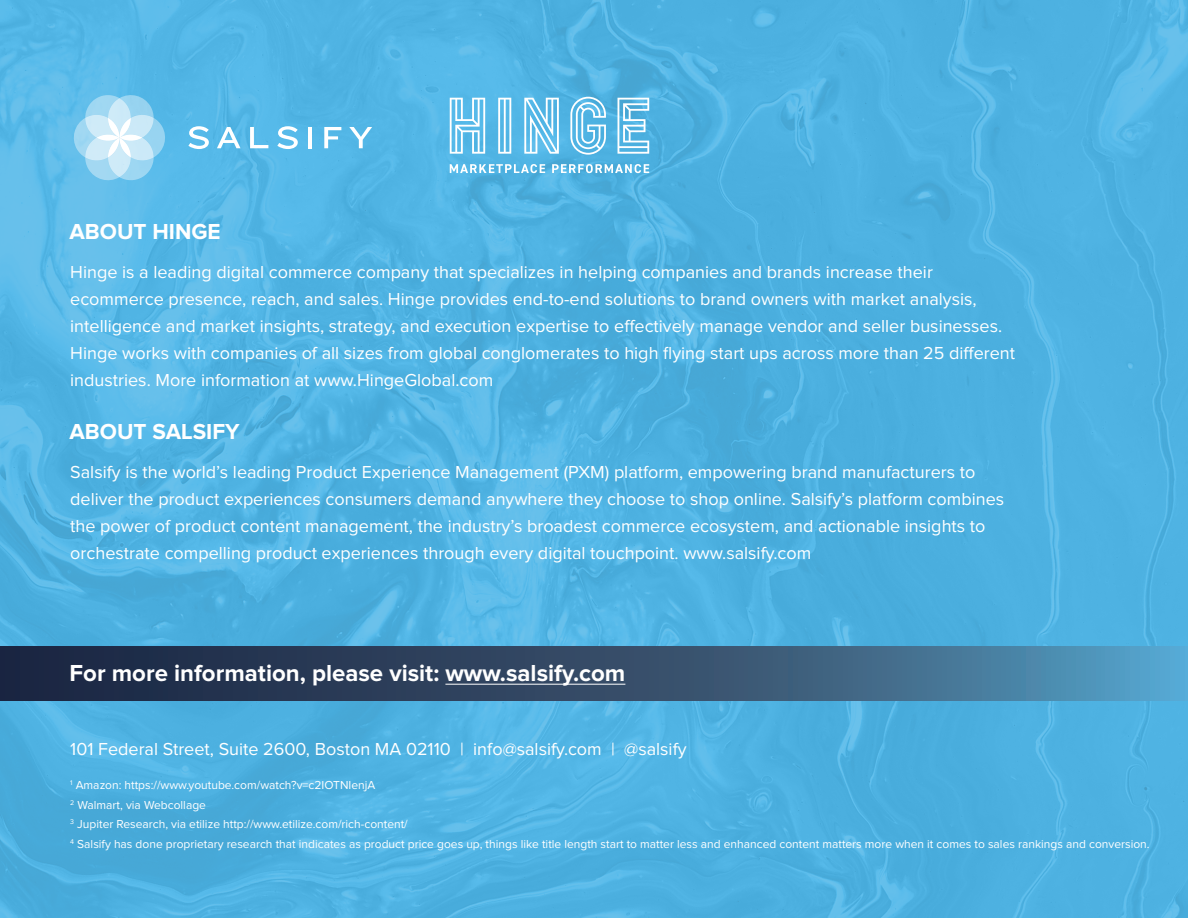
<style>
.page{position:relative;width:1188px;height:918px;background:#54b8e8}
.page>*{position:absolute;margin:0;border:0;box-sizing:border-box;transform-origin:0 0}
.t1{font:700 24px "Proxima Nova";color:#fff}
.t2{font:700 22.5px "Proxima Nova";color:#fff}
.t3{font:18px/27px "Proxima Nova";color:#fff}
.t4{font:12px "Proxima Nova";color:#fff}
</style>
<div class="page">
<svg style="left:0;top:647px;width:1188px;height:54px;background:#355573"></svg>
<hr style="left:445px;top:684px;width:180px;height:1px;background:#fff">
<svg style="left:188px;top:126px;width:21px;height:23px"></svg>
<svg style="left:217px;top:127px;width:24px;height:21px"></svg>
<svg style="left:250px;top:127px;width:18px;height:21px"></svg>
<svg style="left:277px;top:126px;width:21px;height:23px"></svg>
<hr style="left:309px;top:127px;width:3px;height:21px;background:#fff">
<svg style="left:324px;top:127px;width:17px;height:21px"></svg>
<svg style="left:349px;top:127px;width:23px;height:21px"></svg>
<svg style="left:74px;top:95px;width:91px;height:85px"></svg>
<svg style="left:498px;top:98px;width:13px;height:56px"></svg>
<svg style="left:450px;top:98px;width:35px;height:56px"></svg>
<svg style="left:524px;top:98px;width:35px;height:56px"></svg>
<svg style="left:618px;top:98px;width:31px;height:56px"></svg>
<svg style="left:570px;top:97px;width:36px;height:58px"></svg>
<svg style="left:450px;top:164px;width:95px;height:9px"></svg>
<svg style="left:552px;top:164px;width:97px;height:9px"></svg>
<p class="t2" style="left:70px;top:221px;width:153px">ABOUT HINGE</p>
<p class="t3" style="left:70px;top:260px;width:946px">Hinge is a leading digital commerce company that specializes in helping companies and brands increase their ecommerce presence, reach, and sales. Hinge provides end-to-end solutions to brand owners with market analysis, intelligence and market insights, strategy, and execution expertise to effectively manage vendor and seller businesses.<br>Hinge works with companies of all sizes from global conglomerates to high flying start ups across more than 25 different industries. More information at www.HingeGlobal.com</p>
<p class="t2" style="left:70px;top:421px;width:172px">ABOUT SALSIFY</p>
<p class="t3" style="left:70px;top:460px;width:935px">Salsify is the world’s leading Product Experience Management (PXM) platform, empowering brand manufacturers to deliver the product experiences consumers demand anywhere they choose to shop online. Salsify’s platform combines the power of product content management, the industry’s broadest commerce ecosystem, and actionable insights to orchestrate compelling product experiences through every digital touchpoint. www.salsify.com</p>
<p class="t1" style="left:70px;top:662px;width:557px">For more information, please visit: www.salsify.com</p>
<p class="t3" style="left:70px;top:736px;width:618px">101 Federal Street, Suite 2600, Boston MA 02110 | info@salsify.com | @salsify</p>
<p class="t4" style="left:70px;top:780px;width:307px"><sup>1</sup> Amazon: https://www.youtube.com/watch?v=c2IOTNIenjA</p>
<p class="t4" style="left:70px;top:799px;width:137px"><sup>2</sup> Walmart, via Webcollage</p>
<p class="t4" style="left:70px;top:819px;width:339px"><sup>3</sup> Jupiter Research, via etilize http://www.etilize.com/rich-content/</p>
<p class="t4" style="left:70px;top:838px;width:1081px"><sup>4</sup> Salsify has done proprietary research that indicates as product price goes up, things like title length start to matter less and enhanced content matters more when it comes to sales rankings and conversion.</p>
</div>
